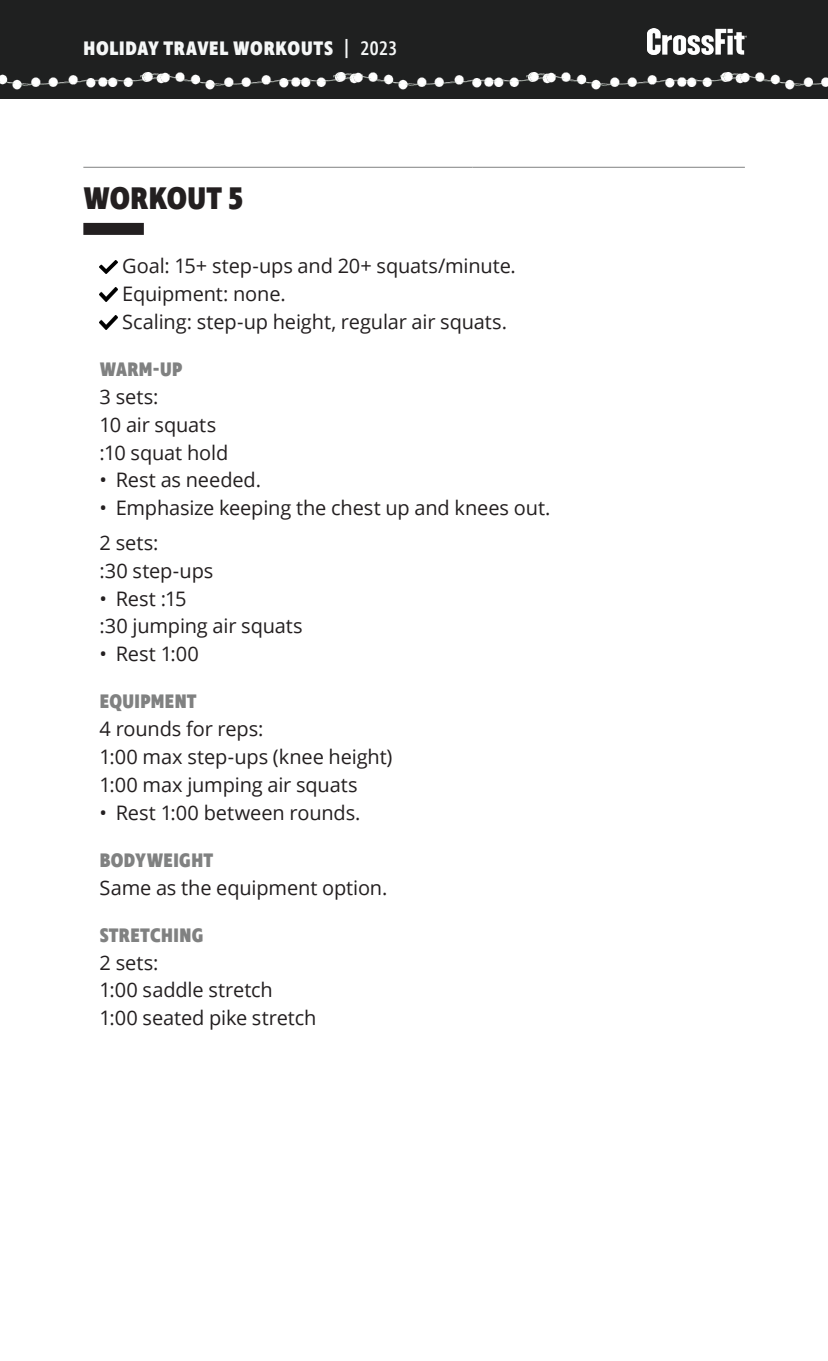
<style>
.page{position:relative;width:828px;height:1361px;background:#fff}
.page>*{position:absolute;margin:0;border:0;box-sizing:border-box;transform-origin:0 0}
.t1{font:800 32px "Ingra Cd";letter-spacing:.01em;color:#231f20}
.t2{font:20px/27.8px "Open Sans";letter-spacing:-.005em;color:#231f20}
.t3{font:800 20px "Ingra Cd";letter-spacing:.02em;color:#808181}
.t4{font:800 20px "Ingra Cd";letter-spacing:.04em;color:#f5f7f7}
.s1{font-weight:500}
</style>
<div class="page">
<hr style="left:83px;top:167px;width:389px;height:1px;background:#808181">
<hr style="left:472px;top:167px;width:273px;height:1px;background:#808181">
<div style="left:83px;top:223px;width:61px;height:12px;background:#231f20"></div>
<img style="left:100px;top:260px;width:18px;height:13px">
<img style="left:100px;top:288px;width:18px;height:13px">
<img style="left:100px;top:316px;width:18px;height:13px">
<div style="left:0;top:0;width:828px;height:99px;background:#1f2020"></div>
<img style="left:0;top:74px;width:141px;height:16px">
<img style="left:141px;top:72px;width:193px;height:18px">
<img style="left:334px;top:72px;width:193px;height:18px">
<img style="left:527px;top:72px;width:193px;height:18px">
<img style="left:720px;top:72px;width:108px;height:18px">
<img style="left:648px;top:29px;width:99px;height:26px">
<p class="t4" style="left:83px;top:35px;width:315px">HOLIDAY TRAVEL WORKOUTS <span class="s1">| 2023</span></p>
<h1 class="t1" style="left:84px;top:178px;width:161px">WORKOUT 5</h1>
<p class="t2" style="left:122px;top:252px;width:395px">Goal: 15+ step-ups and 20+ squats/minute.<br>Equipment: none.<br>Scaling: step-up height, regular air squats.</p>
<p class="t3" style="left:100px;top:357px;width:84px">WARM-UP</p>
<p class="t2" style="left:100px;top:382px;width:130px">3 sets:<br>10 air squats :10 squat hold</p>
<p class="t2" style="left:100px;top:466px;width:163px">• Rest as needed.</p>
<p class="t2" style="left:100px;top:490px;width:453px;line-height:34.8px">• Emphasize keeping the chest up and knees out.<br>2 sets:</p>
<p class="t2" style="left:100px;top:556px;width:115px">:30 step-ups</p>
<p class="t2" style="left:100px;top:584px;width:205px">• Rest :15<br>:30 jumping air squats</p>
<p class="t2" style="left:100px;top:639px;width:101px">• Rest 1:00</p>
<p class="t3" style="left:100px;top:689px;width:99px">EQUIPMENT</p>
<p class="t2" style="left:100px;top:714px;width:294px">4 rounds for reps:<br>1:00 max step-ups (knee height)<br>1:00 max jumping air squats</p>
<p class="t2" style="left:100px;top:798px;width:263px">• Rest 1:00 between rounds.</p>
<p class="t3" style="left:100px;top:847px;width:115px">BODYWEIGHT</p>
<p class="t2" style="left:100px;top:873px;width:289px">Same as the equipment option.</p>
<p class="t3" style="left:100px;top:922px;width:105px">STRETCHING</p>
<p class="t2" style="left:100px;top:948px;width:218px">2 sets:<br>1:00 saddle stretch<br>1:00 seated pike stretch</p>
</div>
